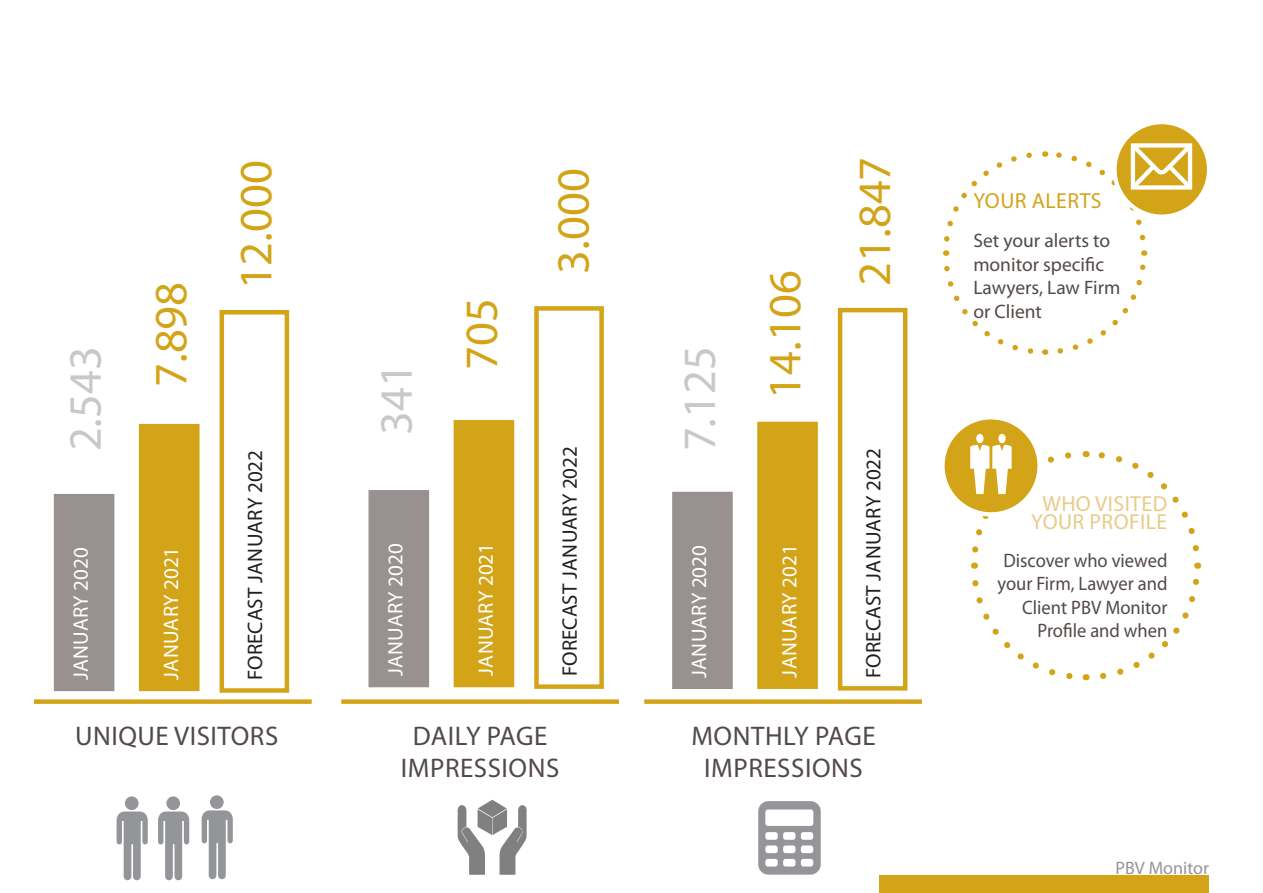
<style>
.page{position:relative;width:1263px;height:893px;background:#fff}
.page>*{position:absolute;margin:0;border:0;box-sizing:border-box;transform-origin:0 0}
.t1{font:46.5px/89.4px "Myriad Pro";color:#d3a417}
.t2{font:46.5px "Myriad Pro";color:#c7c8ca}
.t3{font:27px/32.4px "Myriad Pro";letter-spacing:.02em;color:#524a47;text-align:center}
.t4{font:21.75px/18.1px "Myriad Pro";letter-spacing:.02em;color:#e8cb88;text-align:center}
.t5{font:21.75px "Myriad Pro";letter-spacing:.02em;color:#d3a417}
.t6{font:21px "Myriad Pro";letter-spacing:.01em;color:#fff}
.t7{font:21px "Myriad Pro";color:#231f20}
.t8{font:19.5px/23.4px "Myriad Pro";color:#524a47;text-align:right;scale:.95 1}
.t9{font:19.5px/23.4px "Myriad Pro";color:#524a47}
.t10{font:18px "Myriad Pro";color:#939598}
</style>
<div class="page">
<div style="left:879px;top:876px;width:330px;height:17px;background:#d3a417"></div>
<div style="left:125px;top:796px;width:14px;height:14px;background:#939598;border-radius:50%"></div>
<svg style="left:117px;top:811px;width:31px;height:69px"></svg>
<div style="left:166px;top:796px;width:14px;height:14px;background:#939598;border-radius:50%"></div>
<svg style="left:158px;top:811px;width:31px;height:69px"></svg>
<div style="left:210px;top:795px;width:14px;height:14px;background:#939598;border-radius:50%"></div>
<svg style="left:202px;top:810px;width:31px;height:69px"></svg>
<svg style="left:458px;top:800px;width:69px;height:75px"></svg>
<svg style="left:758px;top:801px;width:63px;height:74px"></svg>
<svg style="left:1057px;top:250px;width:91px;height:104px"></svg>
<svg style="left:943px;top:152px;width:89px;height:104px"></svg>
<svg style="left:944px;top:266px;width:102px;height:89px"></svg>
<svg style="left:1114px;top:122px;width:95px;height:95px;background:#d8af35"></svg>
<div style="left:1112px;top:120px;width:99px;height:99px;border:4px solid #fff;border-radius:50%"></div>
<svg style="left:1045px;top:143px;width:147px;height:98px"></svg>
<svg style="left:1100px;top:563px;width:102px;height:116px"></svg>
<svg style="left:1085px;top:451px;width:114px;height:101px"></svg>
<svg style="left:972px;top:580px;width:114px;height:101px"></svg>
<div style="left:942px;top:417px;width:97px;height:97px;background:#d3a417;border-radius:50%"></div>
<div style="left:940px;top:415px;width:102px;height:102px;border:4px solid #fff;border-radius:50%"></div>
<div style="left:976px;top:434px;width:7px;height:9px;background:#fff;border-radius:50%"></div>
<svg style="left:968px;top:445px;width:104px;height:124px"></svg>
<div style="left:998px;top:434px;width:8px;height:9px;background:#fff;border-radius:50%"></div>
<div style="left:34px;top:699px;width:278px;height:5px;background:#d3a417"></div>
<div style="left:644px;top:699px;width:278px;height:5px;background:#d3a417"></div>
<div style="left:341px;top:699px;width:278px;height:5px;background:#d3a417"></div>
<div style="left:49px;top:489px;width:70px;height:207px;background:#999190;border:4px solid #fff"></div>
<div style="left:134px;top:419px;width:70px;height:277px;background:#d3a417;border:4px solid #fff"></div>
<div style="left:220px;top:310px;width:69px;height:383px;border:4px solid #d3a417"></div>
<div style="left:364px;top:486px;width:70px;height:206px;background:#999190;border:4px solid #fff"></div>
<div style="left:449px;top:415px;width:70px;height:277px;background:#d3a417;border:4px solid #fff"></div>
<div style="left:534px;top:306px;width:70px;height:383px;border:4px solid #d3a417"></div>
<div style="left:668px;top:487px;width:69px;height:206px;background:#999190;border:4px solid #fff"></div>
<div style="left:753px;top:417px;width:69px;height:276px;background:#d3a417;border:4px solid #fff"></div>
<div style="left:838px;top:308px;width:69px;height:383px;border:4px solid #d3a417"></div>
<h1 class="t2" style="left:57px;top:451px;width:106px;rotate:-90deg">2.543</h1>
<h1 class="t1" style="left:125px;top:387px;width:106px;rotate:-90deg">7.898</h1>
<p class="t6" style="left:68px;top:680px;width:134px;rotate:-90deg">JANUARY 2020</p>
<p class="t6" style="left:158px;top:680px;width:134px;rotate:-90deg">JANUARY 2021</p>
<h1 class="t1" style="left:210px;top:289px;width:130px;rotate:-90deg">12.000</h1>
<p class="t7" style="left:242px;top:680px;width:231px;rotate:-90deg">FORECAST JANUARY 2022</p>
<h1 class="t2" style="left:367px;top:435px;width:73px;rotate:-90deg">341</h1>
<h1 class="t1" style="left:436px;top:370px;width:73px;rotate:-90deg">705</h1>
<p class="t6" style="left:383px;top:676px;width:134px;rotate:-90deg">JANUARY 2020</p>
<p class="t6" style="left:473px;top:676px;width:134px;rotate:-90deg">JANUARY 2021</p>
<h1 class="t1" style="left:528px;top:274px;width:106px;rotate:-90deg">3.000</h1>
<p class="t7" style="left:557px;top:676px;width:231px;rotate:-90deg">FORECAST JANUARY 2022</p>
<h1 class="t1" style="left:740px;top:285px;width:130px;text-indent:-113px;rotate:-90deg">14.106<br>21.847</h1>
<h1 class="t2" style="left:671px;top:451px;width:106px;rotate:-90deg">7.125</h1>
<p class="t7" style="left:860px;top:678px;width:231px;rotate:-90deg">FORECAST JANUARY 2022</p>
<p class="t6" style="left:686px;top:678px;width:134px;rotate:-90deg">JANUARY 2020</p>
<p class="t6" style="left:776px;top:678px;width:134px;rotate:-90deg">JANUARY 2021</p>
<p class="t3" style="left:75px;top:719px;width:205px">UNIQUE VISITORS</p>
<p class="t3" style="left:691px;top:719px;width:186px">MONTHLY PAGE<br>IMPRESSIONS</p>
<p class="t3" style="left:401px;top:719px;width:160px">DAILY PAGE<br>IMPRESSIONS</p>
<p class="t5" style="left:973px;top:187px;width:130px">YOUR ALERTS</p>
<p class="t9" style="left:973px;top:229px;width:149px">Set your alerts to monitor specific<br>Lawyers, Law Firm or Client</p>
<p class="t4" style="left:1031px;top:494px;width:137px">WHO VISITED<br>YOUR PROFILE</p>
<p class="t8" style="left:997px;top:548px;width:180px">Discover who viewed your Firm, Lawyer and<br>Client PBV Monitor<br>Profile and when</p>
<p class="t10" style="left:1115px;top:857px;width:95px">PBV Monitor</p>
</div>
